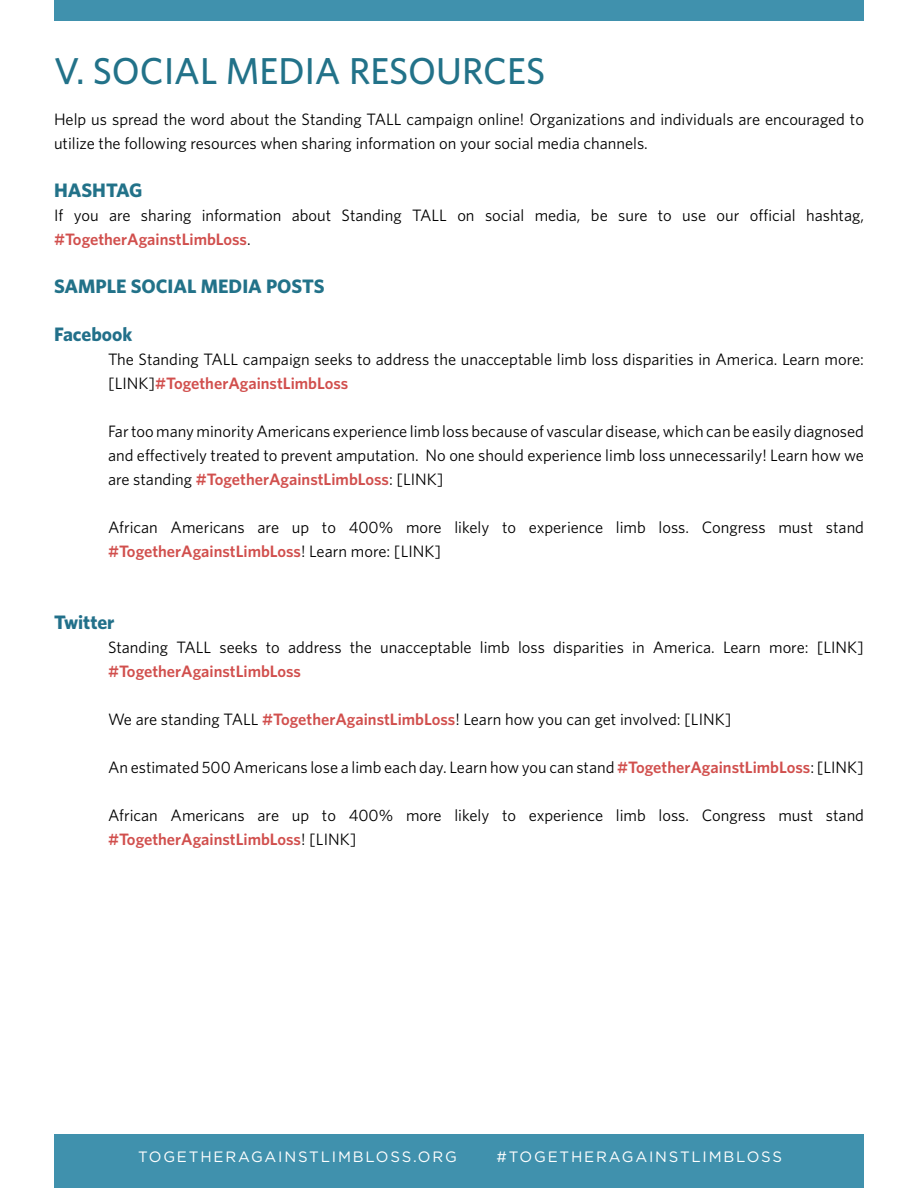
<style>
.page{position:relative;width:918px;height:1188px;background:#fff}
.page>*{position:absolute;margin:0;border:0;box-sizing:border-box;transform-origin:0 0}
.t1{font:500 37.5px "Whitney HTF";color:#227289}
.t2{font:700 19.5px "Whitney HTF";color:#227289}
.t3{font:700 19.5px "Whitney HTF";color:#22708a}
.t4{font:16.5px/24px "Whitney HTF";color:#000}
.t5{font:600 16.5px "Whitney HTF";color:#d14f4d}
.t6{font:15px "Gotham HTF";letter-spacing:.12em;color:#fff}
.s1{font-weight:600;color:#d14f4d}
</style>
<div class="page">
<div style="left:54px;top:0;width:810px;height:20px;background:#4091ad"></div>
<div style="left:54px;top:1134px;width:810px;height:54px;background:#4091ad"></div>
<h1 class="t1" style="left:54px;top:48px;width:493px">V. SOCIAL MEDIA RESOURCES</h1>
<p class="t4" style="left:54px;top:106px;width:811px">Help us spread the word about the Standing TALL campaign online! Organizations and individuals are encouraged to utilize the following resources when sharing information on your social media channels.</p>
<p class="t2" style="left:54px;top:178px;width:90px">HASHTAG</p>
<p class="t4" style="left:54px;top:202px;width:812px">If you are sharing information about Standing TALL on social media, be sure to use our official hashtag, <span class="s1">#TogetherAgainstLimbLoss</span>.</p>
<p class="t2" style="left:54px;top:274px;width:272px">SAMPLE SOCIAL MEDIA POSTS</p>
<p class="t3" style="left:54px;top:322px;width:80px">Facebook</p>
<p class="t4" style="left:108px;top:346px;width:757px">The Standing TALL campaign seeks to address the unacceptable limb loss disparities in America. Learn more: [LINK]<span class="s1">#TogetherAgainstLimbLoss</span></p>
<p class="t4" style="left:108px;top:418px;width:758px;text-align:justify">Far too many minority Americans experience limb loss because of vascular disease, which can be easily diagnosed and effectively treated to prevent amputation. No one should experience limb loss unnecessarily! Learn how we are standing <span class="s1">#TogetherAgainstLimbLoss</span>: [LINK]</p>
<p class="t4" style="left:108px;top:514px;width:758px">African Americans are up to 400% more likely to experience limb loss. Congress must stand <span class="s1">#TogetherAgainstLimbLoss</span>! Learn more: [LINK]</p>
<p class="t3" style="left:54px;top:610px;width:62px">Twitter</p>
<p class="t4" style="left:108px;top:634px;width:757px">Standing TALL seeks to address the unacceptable limb loss disparities in America. Learn more: [LINK]</p>
<p class="t5" style="left:108px;top:661px;width:195px">#TogetherAgainstLimbLoss</p>
<p class="t4" style="left:108px;top:706px;width:625px">We are standing TALL <span class="s1">#TogetherAgainstLimbLoss</span>! Learn how you can get involved: [LINK]</p>
<p class="t4" style="left:108px;top:754px;width:757px">An estimated 500 Americans lose a limb each day. Learn how you can stand <span class="s1">#TogetherAgainstLimbLoss</span>: [LINK]</p>
<p class="t4" style="left:108px;top:802px;width:758px">African Americans are up to 400% more likely to experience limb loss. Congress must stand <span class="s1">#TogetherAgainstLimbLoss</span>! [LINK]</p>
<p class="t6" style="left:138px;top:1148px;width:320px">TOGETHERAGAINSTLIMBLOSS.ORG</p>
<p class="t6" style="left:497px;top:1148px;width:287px">#TOGETHERAGAINSTLIMBLOSS</p>
</div>
